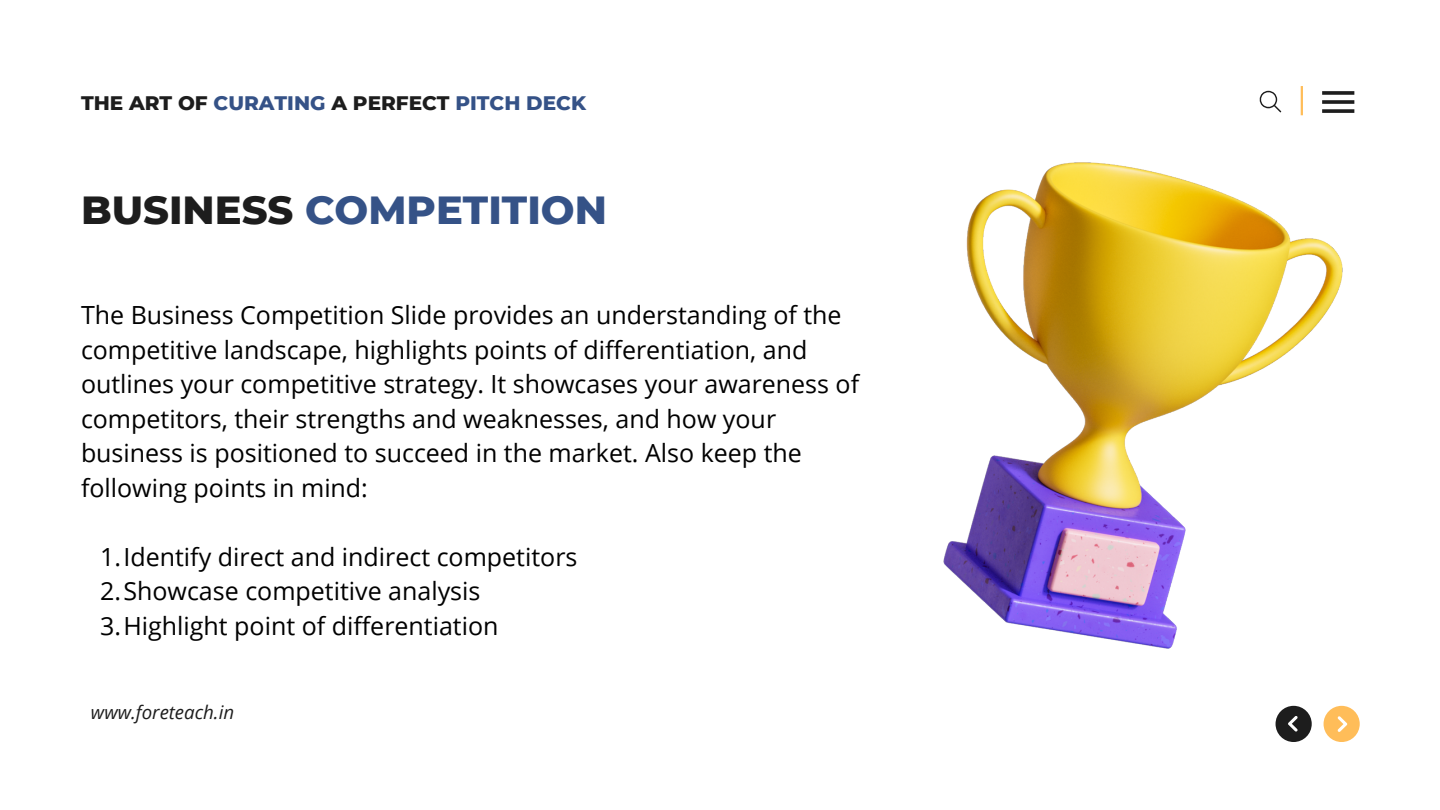
<style>
.page{position:relative;width:1440px;height:810px;background:#fff}
.page>*{position:absolute;margin:0;border:0;box-sizing:border-box;transform-origin:0 0}
.t1{font:800 40px "Montserrat";color:#355287}
.t2{font:25px/34.5px "Open Sans";color:#000}
.t3{font:800 20px "Montserrat";color:#355287}
.t4{font:italic 18.7px "Open Sans";color:#1d1d1d}
.s1{color:#1d1d1d}
</style>
<div class="page">
<div style="left:1324px;top:706px;width:36px;height:36px;background:#ffbd59;border-radius:50%"></div>
<div style="left:1276px;top:706px;width:36px;height:36px;background:#1d1d1d;border-radius:50%"></div>
<svg style="left:1338px;top:716px;width:9px;height:16px"></svg>
<svg style="left:1288px;top:716px;width:10px;height:16px"></svg>
<hr style="left:1301px;top:86px;width:2px;height:29px;background:#ffbd59">
<svg style="left:1259px;top:91px;width:22px;height:21px"></svg>
<svg style="left:1322px;top:91px;width:32px;height:22px"></svg>
<img style="left:944px;top:162px;width:398px;height:486px">
<p class="t3" style="left:81px;top:90px;width:507px"><span class="s1">THE ART OF</span> CURATING <span class="s1">A PERFECT</span> PITCH DECK</p>
<p class="t1" style="left:81px;top:185px;width:527px"><span class="s1">BUSINESS</span> COMPETITION</p>
<p class="t2" style="left:81px;top:297px;width:780px">The Business Competition Slide provides an understanding of the competitive landscape, highlights points of differentiation, and outlines your competitive strategy. It showcases your awareness of competitors, their strengths and weaknesses, and how your business is positioned to succeed in the market. Also keep the following points in mind:</p>
<p class="t2" style="left:100px;top:539px;width:479px">1.Identify direct and indirect competitors</p>
<p class="t2" style="left:100px;top:573px;width:382px">2.Showcase competitive analysis</p>
<p class="t2" style="left:100px;top:608px;width:400px">3.Highlight point of differentiation</p>
<p class="t4" style="left:91px;top:699px;width:145px">www.foreteach.in</p>
</div>
